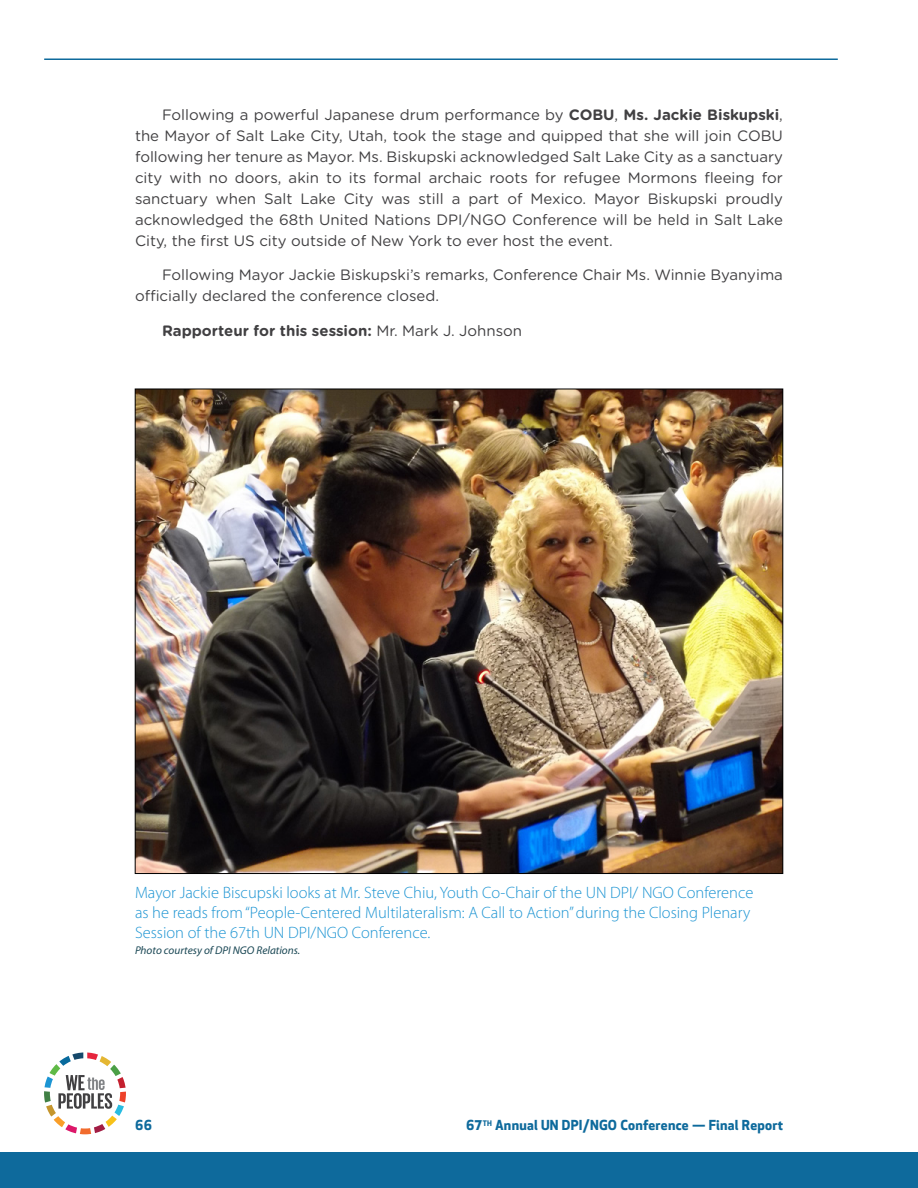
<style>
.page{position:relative;width:918px;height:1188px;background:#fff}
.page>*{position:absolute;margin:0;border:0;box-sizing:border-box;transform-origin:0 0}
.t1{font:300 16.5px/19.8px "Myriad Pro";color:#1e95d3}
.t2{font:15px/21px "Gotham Rounded";color:#414042;text-align:justify}
.t3{font:700 15px "Gotham Rounded";color:#414042}
.t4{font:700 13.5px "Apex New";letter-spacing:.02em;color:#0e6a9c}
.t5{font:italic 11.25px "Myriad Pro";color:#1b4855}
.s1{font-weight:700}
.s2{font-weight:400}
.s3{font-family:"TT Wellingtons";font-weight:800}
</style>
<div class="page">
<div style="left:0;top:1152px;width:918px;height:36px;background:#0e6a9c"></div>
<svg style="left:44px;top:1052px;width:82px;height:82px"></svg>
<hr style="left:44px;top:58px;width:794px;height:2px;background:#0e6a9c">
<img style="left:137px;top:391px;width:644px;height:481px">
<p class="t2" style="left:135px;top:104px;width:650px;text-indent:27px">Following a powerful Japanese drum performance by <span class="s1">COBU</span>, <span class="s1">Ms. Jackie Biskupski</span>, the Mayor of Salt Lake City, Utah, took the stage and quipped that she will join COBU following her tenure as Mayor. Ms. Biskupski acknowledged Salt Lake City as a sanctuary city with no doors, akin to its formal archaic roots for refugee Mormons fleeing for sanctuary when Salt Lake City was still a part of Mexico. Mayor Biskupski proudly acknowledged the 68th United Nations DPI/NGO Conference will be held in Salt Lake City, the first US city outside of New York to ever host the event.</p>
<p class="t2" style="left:135px;top:264px;width:649px;text-indent:27px">Following Mayor Jackie Biskupski’s remarks, Conference Chair Ms. Winnie Byanyima officially declared the conference closed.</p>
<p class="t3" style="left:162px;top:320px;width:362px">Rapporteur for this session: <span class="s2">Mr. Mark J. Johnson</span></p>
<p class="t1" style="left:135px;top:883px;width:620px">Mayor Jackie Biscupski looks at Mr. Steve Chiu, Youth Co-Chair of the UN DPI/ NGO Conference as he reads from “People-Centered Multilateralism: A Call to Action” during the Closing Plenary<br>Session of the 67th UN DPI/NGO Conference.</p>
<p class="t5" style="left:135px;top:944px;width:167px">Photo courtesy of DPI NGO Relations.</p>
<p class="t4" style="left:135px;top:1116px;width:19px">66</p>
<p class="t4" style="left:466px;top:1116px;width:318px">6<span class="s3">7</span><sup>TH</sup> Annual UN DPI/NGO Conference — Final Report</p>
</div>
